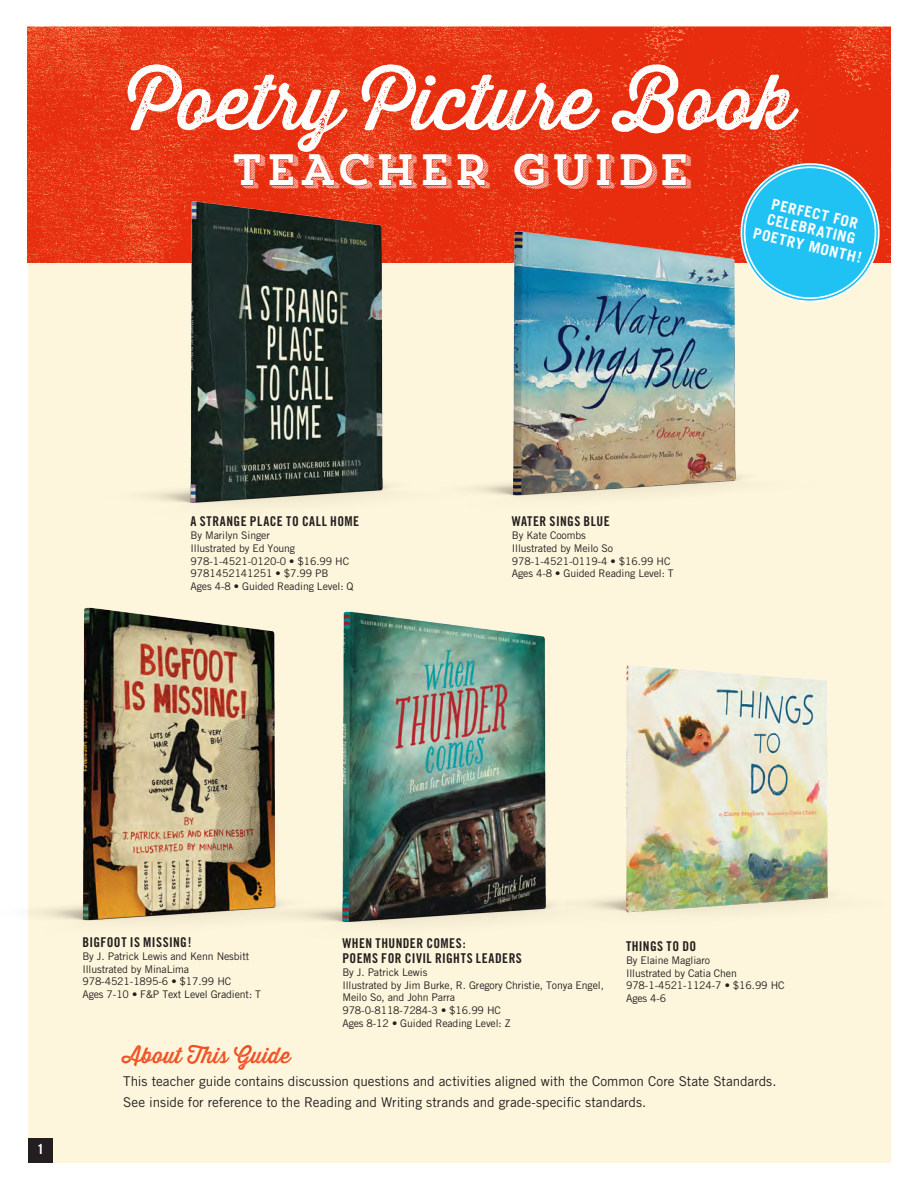
<style>
.page{position:relative;width:918px;height:1188px;background:#fff}
.page>*{position:absolute;margin:0;border:0;box-sizing:border-box;transform-origin:0 0}
.wild_card_1{font:75.75px "Thirsty Rough Reg One";color:#fff}
.wild_card_1-2{font:43.65px "Trend Slab Four";letter-spacing:.03em;color:#fff}
.wild_card_1-3{font:21.45px "Thirsty Rough Reg One";letter-spacing:.01em;color:#f05022}
.Header_One{font:700 15.15px "Trade Gothic";color:#fff}
.t1{font:700 13.8px "Trade Gothic LT Std";color:#fff}
.Header_One-2{font:13.5px "Trade Gothic";letter-spacing:-.005em;color:#231f20}
.t2{font:13.5px "Trade Gothic Bold Cond Twenty";letter-spacing:.03em;color:#231f20}
.Review{font:10.5px/12.8px "Trade Gothic";letter-spacing:-.01em;color:#231f20}
</style>
<div class="page">
<div style="left:28px;top:29px;width:863px;height:1133px;background:#fef6dc"></div>
<img style="left:27px;top:27px;width:864px;height:235px">
<div style="left:28px;top:1138px;width:25px;height:24px;background:#231f20"></div>
<svg style="left:733px;top:155px;width:155px;height:143px;background:#8797a2"></svg>
<img style="left:86px;top:180px;width:451px;height:324px">
<img style="left:39px;top:607px;width:160px;height:314px">
<img style="left:199px;top:611px;width:355px;height:312px">
<img style="left:426px;top:208px;width:408px;height:296px">
<img style="left:581px;top:665px;width:248px;height:248px">
<p class="wild_card_1" style="left:128px;top:46px;width:668px">Poetry Picture Book</p>
<p class="wild_card_1-2" style="left:231px;top:141px;width:461px">TEACHER GUIDE</p>
<p class="t2" style="left:191px;top:513px;width:170px">A STRANGE PLACE TO CALL HOME</p>
<p class="Review" style="left:191px;top:529px;width:81px">By Marilyn Singer</p>
<p class="Review" style="left:191px;top:542px;width:106px">Illustrated by Ed Young</p>
<p class="Review" style="left:191px;top:554px;width:160px">978-1-4521-0120-0 • $16.99 HC</p>
<p class="Review" style="left:191px;top:567px;width:140px">9781452141251 • $7.99 PB</p>
<p class="Review" style="left:191px;top:580px;width:165px">Ages 4-8 • Guided Reading Level: Q</p>
<p class="Header_One" style="left:774px;top:194px;width:90px;rotate:13deg">PERFECT FOR</p>
<p class="Header_One" style="left:769px;top:210px;width:92px;rotate:13deg">CELEBRATING</p>
<p class="Header_One" style="left:756px;top:224px;width:112px;rotate:13deg">POETRY MONTH!</p>
<p class="t2" style="left:512px;top:513px;width:99px">WATER SINGS BLUE</p>
<p class="Review" style="left:512px;top:529px;width:75px">By Kate Coombs</p>
<p class="Review" style="left:512px;top:542px;width:103px">Illustrated by Meilo So</p>
<p class="Review" style="left:512px;top:554px;width:160px">978-1-4521-0119-4 • $16.99 HC</p>
<p class="Review" style="left:512px;top:567px;width:163px">Ages 4-8 • Guided Reading Level: T</p>
<p class="t1" style="left:37px;top:1141px;width:9px">1</p>
<p class="t2" style="left:82px;top:934px;width:111px">BIGFOOT IS MISSING!</p>
<p class="Review" style="left:82px;top:950px;width:168px">By J. Patrick Lewis and Kenn Nesbitt</p>
<p class="Review" style="left:82px;top:962px;width:108px">Illustrated by MinaLima</p>
<p class="Review" style="left:82px;top:975px;width:150px">978-4521-1895-6 • $17.99 HC</p>
<p class="Review" style="left:82px;top:988px;width:180px">Ages 7-10 • F&amp;P Text Level Gradient: T</p>
<p class="t2" style="left:342px;top:935px;width:125px">WHEN THUNDER COMES:</p>
<p class="t2" style="left:342px;top:950px;width:181px">POEMS FOR CIVIL RIGHTS LEADERS</p>
<p class="Review" style="left:342px;top:966px;width:86px">By J. Patrick Lewis</p>
<p class="Review" style="left:342px;top:978px;width:263px">Illustrated by Jim Burke, R. Gregory Christie, Tonya Engel,<br>Meilo So, and John Parra</p>
<p class="Review" style="left:342px;top:1004px;width:160px">978-0-8118-7284-3 • $16.99 HC</p>
<p class="Review" style="left:342px;top:1017px;width:170px">Ages 8-12 • Guided Reading Level: Z</p>
<p class="t2" style="left:626px;top:938px;width:72px">THINGS TO DO</p>
<p class="Review" style="left:626px;top:954px;width:85px">By Elaine Magliaro</p>
<p class="Review" style="left:626px;top:966px;width:112px">Illustrated by Catia Chen</p>
<p class="Review" style="left:626px;top:979px;width:160px">978-1-4521-1124-7 • $16.99 HC</p>
<p class="Review" style="left:626px;top:992px;width:42px">Ages 4-6</p>
<p class="wild_card_1-3" style="left:123px;top:1039px;width:169px">About This Guide</p>
<p class="Header_One-2" style="left:123px;top:1073px;width:655px">This teacher guide contains discussion questions and activities aligned with the Common Core State Standards.</p>
<p class="Header_One-2" style="left:123px;top:1094px;width:524px">See inside for reference to the Reading and Writing strands and grade-specific standards.</p>
</div>
